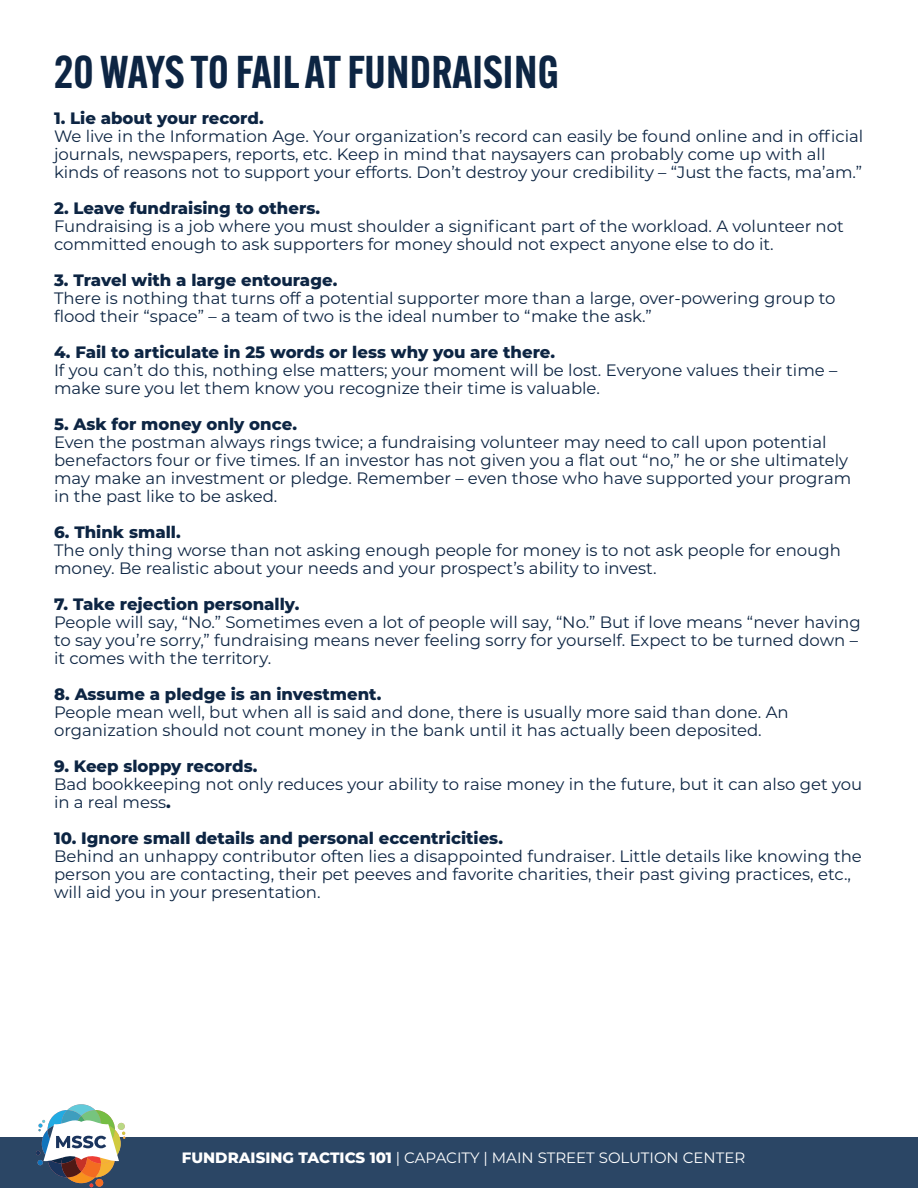
<style>
.page{position:relative;width:918px;height:1188px;background:#fff}
.page>*{position:absolute;margin:0;border:0;box-sizing:border-box;transform-origin:0 0}
.t1{font:600 45px "Alternate Gothic ATF";color:#0d2543}
.t2{font:16.5px/18px "Montserrat";color:#0d2543}
.t3{font:800 16.5px "Montserrat";color:#0d2543}
.t4{font:15px "Montserrat";color:#fff}
.s1{font-weight:800}
</style>
<div class="page">
<div style="left:0;top:1137px;width:918px;height:50px;background:#2b4665"></div>
<img style="left:36px;top:1104px;width:89px;height:83px">
<p class="t1" style="left:54px;top:43px;width:507px">20 WAYS TO FAIL AT FUNDRAISING</p>
<p class="t3" style="left:54px;top:106px;width:211px">1. Lie about your record.</p>
<p class="t2" style="left:54px;top:126px;width:811px">We live in the Information Age. Your organization’s record can easily be found online and in official journals, newspapers, reports, etc. Keep in mind that naysayers can probably come up with all kinds of reasons not to support your efforts. Don’t destroy your credibility – “Just the facts, ma’am.”</p>
<p class="t3" style="left:54px;top:196px;width:268px">2. Leave fundraising to others.</p>
<p class="t2" style="left:54px;top:216px;width:791px">Fundraising is a job where you must shoulder a significant part of the workload. A volunteer not committed enough to ask supporters for money should not expect anyone else to do it.</p>
<p class="t3" style="left:54px;top:268px;width:285px">3. Travel with a large entourage.</p>
<p class="t2" style="left:54px;top:288px;width:783px">There is nothing that turns off a potential supporter more than a large, over-powering group to flood their “space” – a team of two is the ideal number to “make the ask.”</p>
<p class="t3" style="left:54px;top:340px;width:503px">4. Fail to articulate in 25 words or less why you are there.</p>
<p class="t2" style="left:54px;top:360px;width:785px">If you can’t do this, nothing else matters; your moment will be lost. Everyone values their time – make sure you let them know you recognize their time is valuable.</p>
<p class="t3" style="left:54px;top:412px;width:245px">5. Ask for money only once.</p>
<p class="t2" style="left:54px;top:432px;width:799px">Even the postman always rings twice; a fundraising volunteer may need to call upon potential benefactors four or five times. If an investor has not given you a flat out “no,” he or she ultimately may make an investment or pledge. Remember – even those who have supported your program in the past like to be asked.</p>
<p class="t3" style="left:54px;top:520px;width:128px">6. Think small.</p>
<p class="t2" style="left:54px;top:540px;width:788px">The only thing worse than not asking enough people for money is to not ask people for enough money. Be realistic about your needs and your prospect’s ability to invest.</p>
<p class="t3" style="left:54px;top:592px;width:247px">7. Take rejection personally.</p>
<p class="t2" style="left:54px;top:612px;width:808px">People will say, “No.” Sometimes even a lot of people will say, “No.” But if love means “never having to say you’re sorry,” fundraising means never feeling sorry for yourself. Expect to be turned down – it comes with the territory.</p>
<p class="t3" style="left:54px;top:682px;width:329px">8. Assume a pledge is an investment.</p>
<p class="t2" style="left:54px;top:702px;width:736px">People mean well, but when all is said and done, there is usually more said than done. An organization should not count money in the bank until it has actually been deposited.</p>
<p class="t3" style="left:54px;top:754px;width:205px">9. Keep sloppy records.</p>
<p class="t2" style="left:54px;top:774px;width:810px">Bad bookkeeping not only reduces your ability to raise money in the future, but it can also get you in a real mess<span class="s1">.</span></p>
<p class="t3" style="left:54px;top:826px;width:451px">10. Ignore small details and personal eccentricities.</p>
<p class="t2" style="left:54px;top:846px;width:809px">Behind an unhappy contributor often lies a disappointed fundraiser. Little details like knowing the person you are contacting, their pet peeves and favorite charities, their past giving practices, etc., will aid you in your presentation.</p>
<p class="t4" style="left:182px;top:1148px;width:565px"><span class="s1">FUNDRAISING TACTICS 101</span> | CAPACITY | MAIN STREET SOLUTION CENTER</p>
</div>
